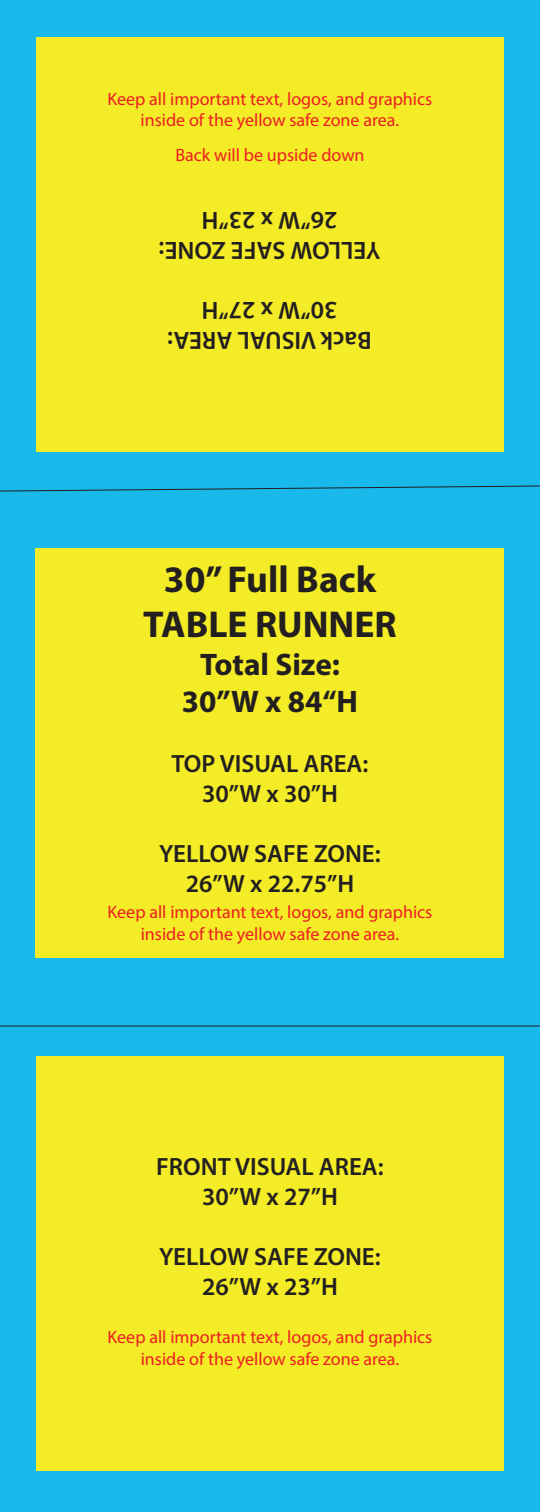
<style>
.page{position:relative;width:540px;height:1512px;background:#1ab9ec}
.page>*{position:absolute;margin:0;border:0;box-sizing:border-box;transform-origin:0 0}
.t1{font:700 37.5px/45px "Myriad Pro";color:#231f20;text-align:center}
.t2{font:700 31.25px/37.5px "Myriad Pro";color:#231f20;text-align:center}
.t3{font:600 25px/30px "Myriad Pro";color:#231f20;text-align:center}
.t4{font:18px/21.6px "Myriad Pro";color:#ee1d23;text-align:center}
</style>
<div class="page">
<hr style="left:0;top:1026px;width:540px;height:1px;background:#201d1e">
<svg style="left:0;top:486px;width:540px;height:5px"></svg>
<div style="left:36px;top:1056px;width:468px;height:415px;background:#f3ec26"></div>
<div style="left:35px;top:548px;width:469px;height:410px;background:#f3ec26"></div>
<div style="left:36px;top:37px;width:468px;height:415px;background:#f3ec26"></div>
<p class="t4" style="left:107px;top:87px;width:326px">Keep all important text, logos, and graphics inside of the yellow safe zone area.</p>
<p class="t4" style="left:175px;top:144px;width:191px">Back will be upside down</p>
<h3 class="t3" style="left:380px;top:266px;width:223px;rotate:-180deg">YELLOW SAFE ZONE:<br>26”W x 23”H</h3>
<h3 class="t3" style="left:372px;top:356px;width:206px;rotate:-180deg">Back VISUAL AREA:<br>30”W x 27”H</h3>
<h1 class="t1" style="left:143px;top:556px;width:255px">30” Full Back<br>TABLE RUNNER</h1>
<h2 class="t2" style="left:182px;top:645px;width:178px">Total Size:<br>30”W x 84“H</h2>
<h3 class="t3" style="left:172px;top:748px;width:198px">TOP VISUAL AREA:<br>30”W x 30”H</h3>
<h3 class="t3" style="left:159px;top:838px;width:223px">YELLOW SAFE ZONE:<br>26”W x 22.75”H</h3>
<p class="t4" style="left:108px;top:901px;width:326px">Keep all important text, logos, and graphics inside of the yellow safe zone area.</p>
<h3 class="t3" style="left:156px;top:1151px;width:229px">FRONT VISUAL AREA:<br>30”W x 27”H</h3>
<h3 class="t3" style="left:159px;top:1241px;width:223px">YELLOW SAFE ZONE:<br>26”W x 23”H</h3>
<p class="t4" style="left:108px;top:1326px;width:326px">Keep all important text, logos, and graphics inside of the yellow safe zone area.</p>
</div>
